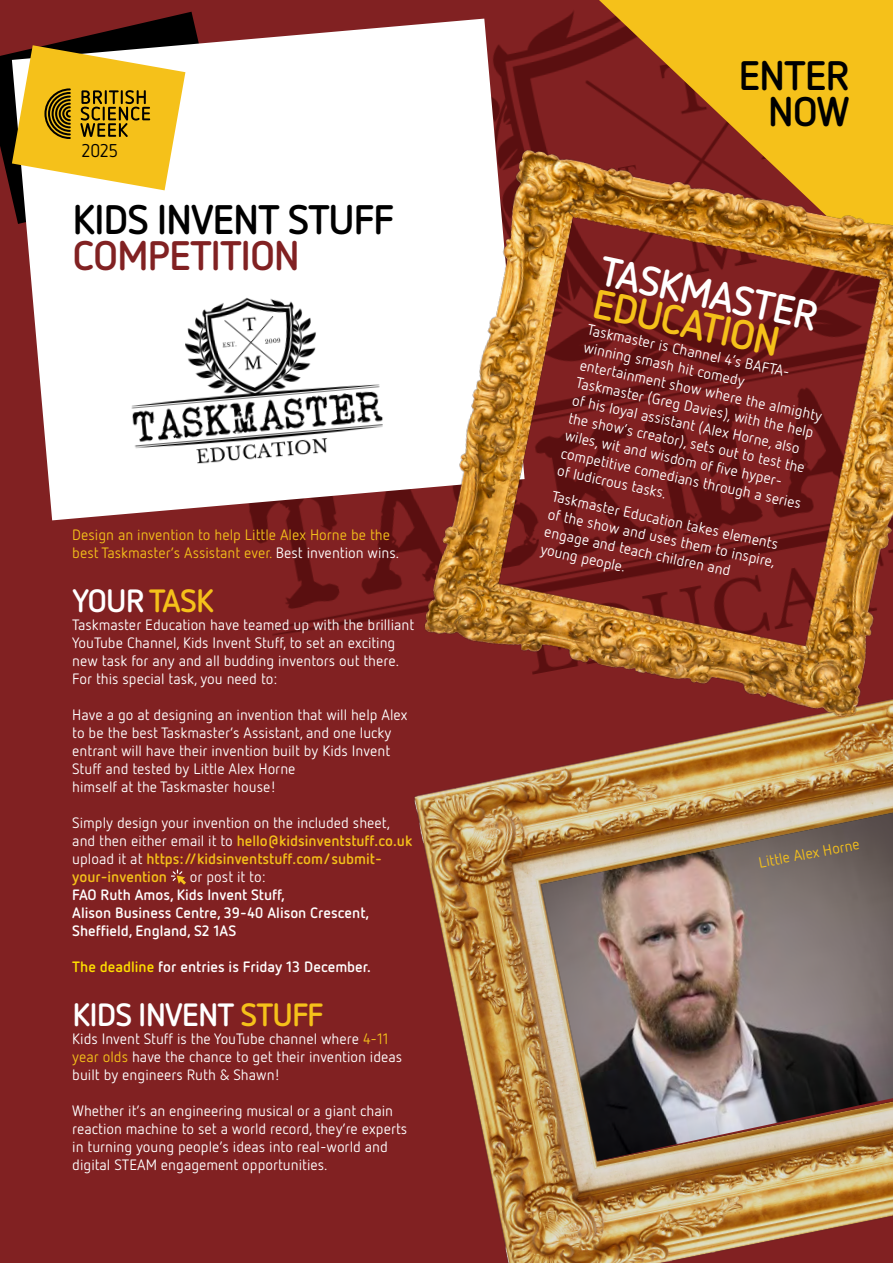
<style>
.page{position:relative;width:893px;height:1263px;background:#812122}
.page>*{position:absolute;margin:0;border:0;box-sizing:border-box;transform-origin:0 0}
.title_activity{font:700 41.1px/36px "Netto OT";letter-spacing:-.03em;color:#000;text-align:right}
.title_activity-2{font:700 41.1px/33.2px "Netto OT";color:#fff}
.title_activity-3{font:700 41.1px "Netto OT";letter-spacing:-.03em;color:#812122}
.title_activity-4{font:700 32.1px "Netto OT";letter-spacing:-.03em;color:#fff}
.body_text{font:18.45px "Netto OT";color:#000}
.body_text-2{font:15px/18px "Netto OT";color:#fff}
.body_text-3{font:700 15px/18px "Netto OT";color:#fff}
.body_text-4{font:15px/18px "Netto OT";color:#f5c11a}
.s1{color:#fff}
.s2{color:#f5c11a}
.s3{font-weight:700;color:#f5c11a}
.s4{font-weight:400}
.s5{color:#ffe000}
</style>
<div class="page">
<img style="left:52px;top:11px;width:547px;height:625px">
<svg style="left:0;top:12px;width:229px;height:186px"></svg>
<svg style="left:599px;top:0;width:294px;height:77px;background:#e3aa1a"></svg>
<img style="left:414px;top:775px;width:479px;height:488px">
<svg style="left:12px;top:19px;width:513px;height:501px;fill:#fff"></svg>
<img style="left:346px;top:77px;width:547px;height:698px">
<svg style="left:171px;top:869px;width:14px;height:15px"></svg>
<svg style="left:12px;top:45px;width:173px;height:145px;background:#d8b544"></svg>
<img style="left:91px;top:224px;width:325px;height:289px">
<p class="body_text" style="left:81px;top:139px;width:39px">2025</p>
<p class="title_activity" style="left:72px;top:200px;width:323px">KIDS INVENT STUFF</p>
<p class="title_activity-3" style="left:72px;top:230px;width:229px">COMPETITION</p>
<p class="body_text-4" style="left:72px;top:525px;width:328px">Design an invention to help Little Alex Horne be the best Taskmaster’s Assistant ever. <span class="s1">Best invention wins.</span></p>
<p class="title_activity-4" style="left:72px;top:581px;width:143px">YOUR <span class="s2">TASK</span></p>
<p class="body_text-2" style="left:72px;top:615px;width:343px">Taskmaster Education have teamed up with the brilliant YouTube Channel, Kids Invent Stuff, to set an exciting new task for any and all budding inventors out there.<br>For this special task, you need to:</p>
<p class="body_text-2" style="left:72px;top:705px;width:337px">Have a go at designing an invention that will help Alex to be the best Taskmaster’s Assistant, and one lucky entrant will have their invention built by Kids Invent Stuff and tested by Little Alex Horne<br>himself at the Taskmaster house!</p>
<p class="body_text-2" style="left:72px;top:813px;width:341px">Simply design your invention on the included sheet, and then either email it to <span class="s3">hello@kidsinventstuff.co.uk </span>upload it at <span class="s3">https://kidsinventstuff.com/submit&shy;your-invention</span></p>
<p class="body_text-3" style="left:72px;top:867px;width:298px;text-indent:118px"><span class="s4">or post it to:<br></span>FAO Ruth Amos, Kids Invent Stuff,<br>Alison Business Centre, 39-40 Alison Crescent,<br>Sheffield, England, S2 1AS</p>
<p class="body_text-3" style="left:72px;top:957px;width:300px"><span class="s5">The deadline</span> for entries is Friday 13 December.</p>
<p class="title_activity-4" style="left:72px;top:995px;width:252px">KIDS INVENT <span class="s2">STUFF</span></p>
<p class="body_text-2" style="left:72px;top:1029px;width:331px">Kids Invent Stuff is the YouTube channel where <span class="s2">4-11 year olds</span> have the chance to get their invention ideas built by engineers Ruth &amp; Shawn!</p>
<p class="body_text-2" style="left:72px;top:1101px;width:336px">Whether it’s an engineering musical or a giant chain reaction machine to set a world record, they’re experts in turning young people’s ideas into real-world and digital STEAM engagement opportunities.</p>
<p class="title_activity" style="left:738px;top:56px;width:113px">ENTER<br>NOW</p>
<p class="title_activity-2" style="left:604px;top:253px;width:223px;rotate:12deg">TASKMASTER<br><span class="s2">EDUCATION</span></p>
<p class="body_text-2" style="left:589px;top:320px;width:249px;rotate:12deg">Taskmaster is Channel 4’s BAFTA&shy;winning smash hit comedy entertainment show where the almighty Taskmaster (Greg Davies), with the help of his loyal assistant (Alex Horne, also the show’s creator), sets out to test the wiles, wit and wisdom of five hyper&shy;competitive comedians through a series of ludicrous tasks.</p>
<p class="body_text-2" style="left:554px;top:487px;width:233px;rotate:12deg">Taskmaster Education takes elements of the show and uses them to inspire, engage and teach children and<br>young people.</p>
<p class="body_text-4" style="left:757px;top:854px;width:104px;rotate:-11deg">Little Alex Horne</p>
</div>
